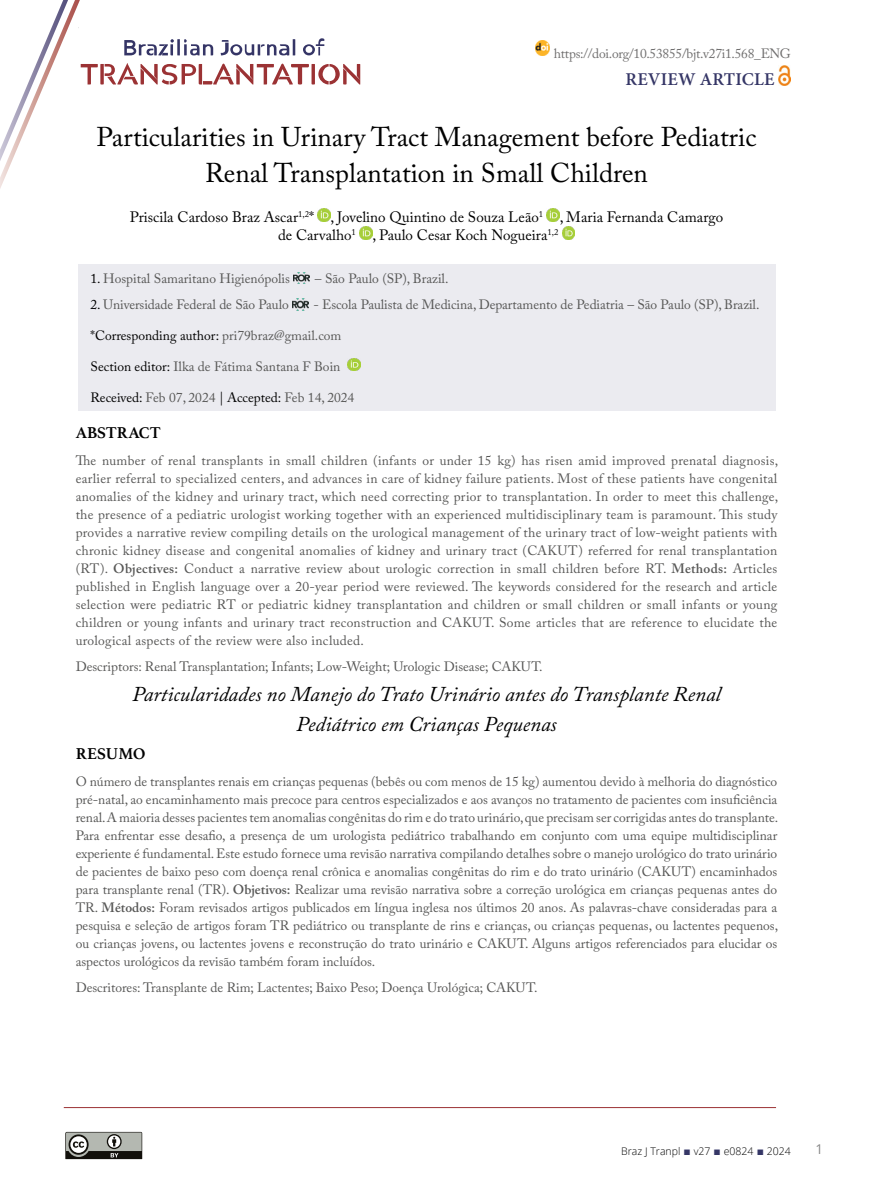
<style>
.page{position:relative;width:893px;height:1191px;background:#fff}
.page>*{position:absolute;margin:0;border:0;box-sizing:border-box;transform-origin:0 0}
.t1{font:27px/36px "Adobe Caslon Pro";color:#000;text-align:center}
.t2{font:italic 21px/30px "Adobe Caslon Pro";color:#000;text-align:center}
.t3{font:600 18px "Minion Pro";letter-spacing:.01em;color:#353666}
.t4{font:700 16.5px "Athelas";color:#000}
.t5{font:15px/18px "Adobe Caslon Pro";color:#000}
.t6{font:13.5px/18px "Adobe Caslon Pro";color:#575756;text-align:justify}
.t7{font:13.5px "Adobe Caslon Pro";letter-spacing:-.02em;color:#706f6f}
.t8{font:13.5px "Adobe Caslon Pro";color:#000}
.t9{font:13.5px "Open Sans";color:#878787}
.t10{font:300 10.5px "Open Sans";color:#000}
.s1{color:#000}
.s2{color:#575756}
.s3{font-weight:600}
.s4{font-family:"Times New Roman";font-weight:400;font-size:12px;color:#353666}
</style>
<div class="page">
<svg style="left:547px;top:209px;width:28px;height:31px"></svg>
<div style="left:78px;top:264px;width:697px;height:146px;background:#ebebf0"></div>
<img style="left:293px;top:272px;width:17px;height:12px">
<img style="left:292px;top:299px;width:16px;height:11px">
<svg style="left:347px;top:358px;width:13px;height:13px"></svg>
<svg style="left:0;top:0;width:373px;height:240px"></svg>
<img style="left:535px;top:41px;width:15px;height:14px">
<img style="left:778px;top:66px;width:12px;height:19px">
<hr style="left:64px;top:1107px;width:712px;height:1px;background:#9b3134">
<svg style="left:65px;top:1131px;width:78px;height:28px;background:#858681"></svg>
<p class="t7" style="left:554px;top:46px;width:239px">https://doi.org/10.53855/bjt.v27i1.568_ENG</p>
<h3 class="t3" style="left:626px;top:67px;width:150px">REVIEW ARTICLE</h3>
<h1 class="t1" style="left:96px;top:119px;width:662px">Particularities in Urinary Tract Management before Pediatric<br>Renal Transplantation in Small Children</h1>
<p class="t5" style="left:278px;top:207px;width:447px;text-indent:-148px">Priscila Cardoso Braz Ascar<sup>1,2</sup>* , Jovelino Quintino de Souza Leão<sup>1</sup> , Maria Fernanda Camargo de Carvalho<sup>1</sup> , Paulo Cesar Koch Nogueira<sup>1,2</sup></p>
<p class="t6" style="left:91px;top:269px;width:201px"><span class="s1">1.</span> Hospital Samaritano Higienópolis</p>
<p class="t6" style="left:315px;top:269px;width:135px">– São Paulo (SP), Brazil.</p>
<p class="t6" style="left:91px;top:296px;width:200px"><span class="s1">2.</span> Universidade Federal de São Paulo</p>
<p class="t6" style="left:313px;top:296px;width:448px">- Escola Paulista de Medicina, Departamento de Pediatria – São Paulo (SP), Brazil.</p>
<p class="t8" style="left:91px;top:328px;width:252px">*Corresponding author: <span class="s2">pri79braz@gmail.com</span></p>
<p class="t6" style="left:91px;top:357px;width:251px"><span class="s1">Section editor:</span> Ilka de Fátima Santana F Boin</p>
<p class="t6" style="left:91px;top:388px;width:265px"><span class="s1">Received:</span> Feb 07, 2024 <span class="s1">| Accepted:</span> Feb 14, 2024</p>
<p class="t4" style="left:76px;top:419px;width:87px">ABSTRACT</p>
<p class="t6" style="left:76px;top:451px;width:704px">The number of renal transplants in small children (infants or under 15 kg) has risen amid improved prenatal diagnosis, earlier referral to specialized centers, and advances in care of kidney failure patients. Most of these patients have congenital anomalies of the kidney and urinary tract, which need correcting prior to transplantation. In order to meet this challenge, the presence of a pediatric urologist working together with an experienced multidisciplinary team is paramount. This study provides a narrative review compiling details on the urological management of the urinary tract of low-weight patients with chronic kidney disease and congenital anomalies of kidney and urinary tract (CAKUT) referred for renal transplantation (RT). <span class="s3">Objectives:</span> Conduct a narrative review about urologic correction in small children before RT. <span class="s3">Methods:</span> Articles published in English language over a 20-year period were reviewed. The keywords considered for the research and article selection were pediatric RT or pediatric kidney transplantation and children or small children or small infants or young children or young infants and urinary tract reconstruction and CAKUT. Some articles that are reference to elucidate the urological aspects of the review were also included.</p>
<p class="t6" style="left:76px;top:657px;width:468px">Descriptors: Renal Transplantation; Infants; Low-Weight; Urologic Disease; CAKUT.</p>
<h2 class="t2" style="left:132px;top:679px;width:590px">Particularidades no Manejo do Trato Urinário antes do Transplante Renal<br>Pediátrico em Crianças Pequenas</h2>
<p class="t4" style="left:76px;top:740px;width:71px">RESUMO</p>
<p class="t6" style="left:76px;top:772px;width:704px">O número de transplantes renais em crianças pequenas (bebês ou com menos de 15 kg) aumentou devido à melhoria do diagnóstico pré-natal, ao encaminhamento mais precoce para centros especializados e aos avanços no tratamento de pacientes com insuficiência renal. A maioria desses pacientes tem anomalias congênitas do rim e do trato urinário, que precisam ser corrigidas antes do transplante.<br>Para enfrentar esse desafio, a presença de um urologista pediátrico trabalhando em conjunto com uma equipe multidisciplinar experiente é fundamental. Este estudo fornece uma revisão narrativa compilando detalhes sobre o manejo urológico do trato urinário de pacientes de baixo peso com doença renal crônica e anomalias congênitas do rim e do trato urinário (CAKUT) encaminhados para transplante renal (TR). <span class="s3">Objetivos:</span> Realizar uma revisão narrativa sobre a correção urológica em crianças pequenas antes do TR. <span class="s3">Métodos:</span> Foram revisados artigos publicados em língua inglesa nos últimos 20 anos. As palavras-chave consideradas para a pesquisa e seleção de artigos foram TR pediátrico ou transplante de rins e crianças, ou crianças pequenas, ou lactentes pequenos, ou crianças jovens, ou lactentes jovens e reconstrução do trato urinário e CAKUT. Alguns artigos referenciados para elucidar os aspectos urológicos da revisão também foram incluídos.</p>
<p class="t6" style="left:76px;top:978px;width:463px">Descritores: Transplante de Rim; Lactentes; Baixo Peso; Doença Urológica; CAKUT.</p>
<p class="t10" style="left:621px;top:1144px;width:171px">Braz J Tranpl <span class="s4">■</span> v27 <span class="s4">■</span> e0824 <span class="s4">■</span> 2024</p>
<p class="t9" style="left:816px;top:1139px;width:9px">1</p>
</div>
